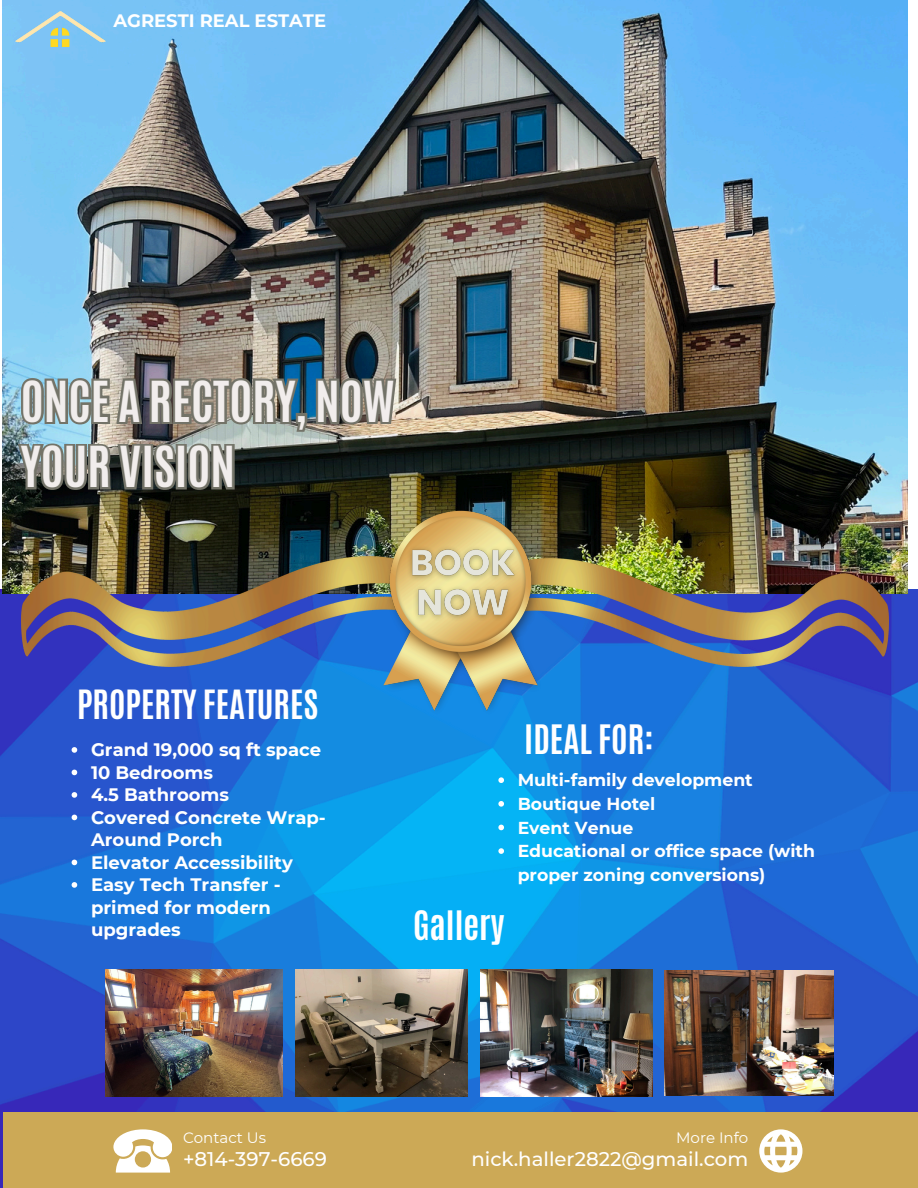
<style>
.page{position:relative;width:918px;height:1188px;background:#fff}
.page>*{position:absolute;margin:0;border:0;box-sizing:border-box;transform-origin:0 0}
.t1{font:700 47.25px/65.6px "Antonio";color:#f1edec}
.t2{font:700 33.9px "Antonio";color:#fff}
.t3{font:700 33.6px "Antonio";color:#fff}
.t4{font:500 19.8px "Montserrat";color:#fff}
.t5{font:700 18px/22.5px "Montserrat";color:#fff}
.t6{font:700 17.25px/23.7px "Montserrat";color:#fff}
.t7{font:15px "Montserrat";color:#fff}
</style>
<div class="page">
<img style="left:0;top:589px;width:918px;height:599px">
<img style="left:105px;top:969px;width:178px;height:128px">
<img style="left:3px;top:0;width:904px;height:593px">
<img style="left:542px;top:559px;width:346px;height:108px">
<img style="left:21px;top:557px;width:363px;height:110px">
<img style="left:384px;top:509px;width:158px;height:206px">
<div style="left:3px;top:1112px;width:915px;height:76px;background:#cca956"></div>
<svg style="left:759px;top:1129px;width:43px;height:43px"></svg>
<svg style="left:113px;top:1129px;width:59px;height:43px"></svg>
<img style="left:296px;top:969px;width:172px;height:128px">
<img style="left:480px;top:969px;width:172px;height:128px">
<img style="left:664px;top:971px;width:169px;height:125px">
<img style="left:16px;top:11px;width:90px;height:35px">
<img style="left:403px;top:537px;width:122px;height:90px">
<svg style="left:498px;top:777px;width:6px;height:6px"></svg>
<svg style="left:498px;top:801px;width:6px;height:6px"></svg>
<svg style="left:498px;top:825px;width:6px;height:5px"></svg>
<svg style="left:498px;top:848px;width:6px;height:6px"></svg>
<svg style="left:72px;top:747px;width:5px;height:6px"></svg>
<svg style="left:72px;top:770px;width:5px;height:5px"></svg>
<svg style="left:72px;top:792px;width:5px;height:6px"></svg>
<svg style="left:72px;top:815px;width:5px;height:5px"></svg>
<svg style="left:72px;top:860px;width:5px;height:5px"></svg>
<svg style="left:72px;top:882px;width:5px;height:6px"></svg>
<img style="left:15px;top:358px;width:384px;height:145px">
<h2 class="t5" style="left:113px;top:9px;width:214px">AGRESTI REAL ESTATE</h2>
<h5 class="t1" style="left:21px;top:369px;width:375px">ONCE A RECTORY, NOW<br>YOUR VISION</h5>
<p class="t3" style="left:77px;top:680px;width:243px">PROPERTY FEATURES</p>
<p class="t5" style="left:91px;top:738px;width:232px">Grand 19,000 sq ft space</p>
<p class="t5" style="left:91px;top:761px;width:123px">10 Bedrooms</p>
<p class="t5" style="left:91px;top:783px;width:140px">4.5 Bathrooms</p>
<p class="t5" style="left:91px;top:806px;width:236px">Covered Concrete Wrap-<br>Around Porch</p>
<h3 class="t5" style="left:91px;top:851px;width:203px">Elevator Accessibility</h3>
<p class="t5" style="left:91px;top:873px;width:191px">Easy Tech Transfer - primed for modern upgrades</p>
<p class="t2" style="left:413px;top:901px;width:93px">Gallery</p>
<p class="t2" style="left:524px;top:715px;width:131px">IDEAL FOR:</p>
<p class="t6" style="left:518px;top:768px;width:237px">Multi-family development</p>
<p class="t6" style="left:518px;top:792px;width:139px">Boutique Hotel</p>
<p class="t6" style="left:518px;top:816px;width:117px">Event Venue</p>
<p class="t6" style="left:518px;top:839px;width:299px">Educational or office space (with proper zoning conversions)</p>
<h2 class="t7" style="left:183px;top:1128px;width:85px">Contact Us</h2>
<p class="t7" style="left:676px;top:1128px;width:74px">More Info</p>
<p class="t4" style="left:183px;top:1147px;width:145px">+814-397-6669</p>
<p class="t4" style="left:471px;top:1147px;width:278px">nick.haller2822@gmail.com</p>
</div>
